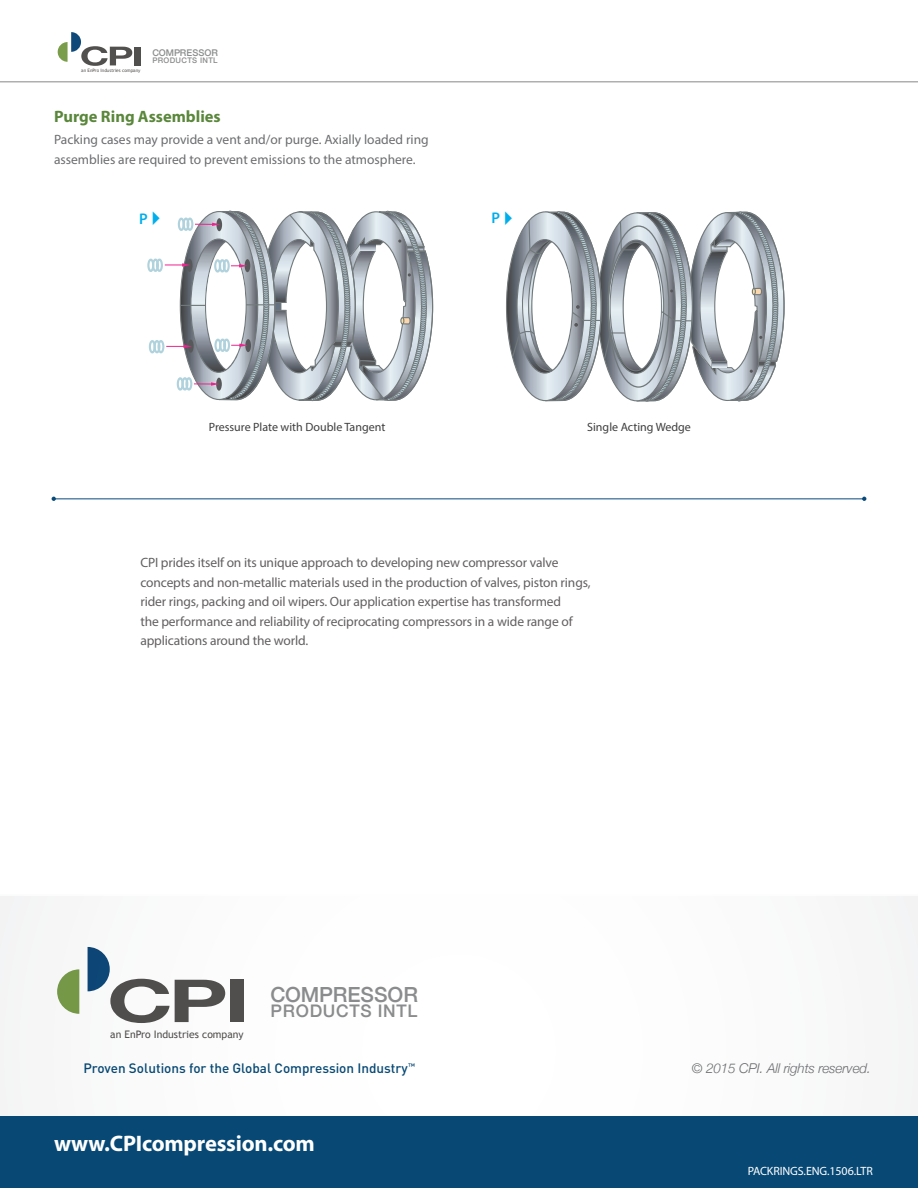
<style>
.page{position:relative;width:918px;height:1188px;background:#fff}
.page>*{position:absolute;margin:0;border:0;box-sizing:border-box;transform-origin:0 0}
.t1{font:700 22.5px "Myriad Pro";letter-spacing:-.01em;color:#fff}
.t2{font:500 20.85px "Helvetica Neue";color:#8b8c8d}
.t3{font:500 17.4px "Helvetica Neue";letter-spacing:.04em;color:#8b8c8d}
.t4{font:700 16.5px "Myriad Pro";color:#5a873b}
.t5{font:600 15.45px "Myriad Pro";color:#00aeec}
.t6{font:13.5px/19.5px "Myriad Pro";letter-spacing:-.01em;color:#625f60}
.t7{font:13.5px/19.5px "Myriad Pro";color:#6c6d70}
.t8{font:500 13.5px "DIN";color:#074975}
.t9{font:italic 300 13.5px "Helvetica Neue";letter-spacing:-.01em;color:#6c6d70}
.t10{font:12px "Myriad Pro";color:#3e3e3f}
.t11{font:12px "Myriad Pro";letter-spacing:-.01em;color:#fff}
.t12{font:10.35px "Trebuchet MS";color:#52504e}
.t13{font:500 9.3px "Helvetica Neue";color:#8b8c8d}
.t14{font:500 7.8px "DIN";color:#074975}
.t15{font:500 7.65px "Helvetica Neue";letter-spacing:.04em;color:#8b8c8d}
.t16{font:4.65px "Trebuchet MS";color:#52504e}
</style>
<div class="page">
<svg style="left:0;top:896px;width:918px;height:221px"></svg>
<hr style="left:0;top:81px;width:918px;height:2px;background:#b0afaf">
<svg style="left:58px;top:32px;width:74px;height:34px"></svg>
<div style="left:134px;top:47px;width:6px;height:18px;background:#52504e"></div>
<div style="left:147px;top:259px;width:7px;height:13px;border:2px solid #b0d2dd;border-radius:50%"></div>
<div style="left:152px;top:259px;width:7px;height:13px;border:2px solid #b0d2dd;border-radius:50%"></div>
<div style="left:156px;top:259px;width:7px;height:13px;border:2px solid #b0d2dd;border-radius:50%"></div>
<div style="left:149px;top:340px;width:7px;height:13px;border:2px solid #b0d2dd;border-radius:50%"></div>
<div style="left:153px;top:340px;width:7px;height:13px;border:2px solid #b0d2dd;border-radius:50%"></div>
<div style="left:157px;top:340px;width:7px;height:13px;border:2px solid #b0d2dd;border-radius:50%"></div>
<svg style="left:165px;top:210px;width:269px;height:191px"></svg>
<svg style="left:507px;top:211px;width:278px;height:191px"></svg>
<svg style="left:57px;top:969px;width:22px;height:45px"></svg>
<svg style="left:88px;top:947px;width:137px;height:76px"></svg>
<div style="left:230px;top:980px;width:13px;height:42px;background:#52504e"></div>
<div style="left:0;top:1117px;width:918px;height:71px;background:#074874"></div>
<hr style="left:54px;top:499px;width:810px;height:1px;background:#094a7b">
<svg style="left:52px;top:497px;width:4px;height:4px"></svg>
<svg style="left:862px;top:497px;width:4px;height:4px"></svg>
<p class="t13" style="left:152px;top:46px;width:67px">COMPRESSOR</p>
<p class="t15" style="left:152px;top:54px;width:67px">PRODUCTS INTL</p>
<p class="t16" style="left:81px;top:68px;width:61px">an EnPro Industries company</p>
<p class="t4" style="left:54px;top:105px;width:168px">Purge Ring Assemblies</p>
<p class="t7" style="left:54px;top:130px;width:376px">Packing cases may provide a vent and/or purge. Axially loaded ring assemblies are required to prevent emissions to the atmosphere.</p>
<p class="t5" style="left:139px;top:209px;width:29px">P✔</p>
<p class="t5" style="left:492px;top:208px;width:29px">P✔</p>
<p class="t10" style="left:209px;top:420px;width:178px">Pressure Plate with Double Tangent</p>
<p class="t10" style="left:587px;top:420px;width:105px">Single Acting Wedge</p>
<p class="t6" style="left:140px;top:553px;width:452px">CPI prides itself on its unique approach to developing new compressor valve concepts and non-metallic materials used in the production of valves, piston rings, rider rings, packing and oil wipers. Our application expertise has transformed<br>the performance and reliability of reciprocating compressors in a wide range of applications around the world.</p>
<p class="t12" style="left:110px;top:1028px;width:135px">an EnPro Industries company</p>
<h2 class="t2" style="left:271px;top:978px;width:149px">COMPRESSOR</h2>
<p class="t3" style="left:271px;top:997px;width:148px">PRODUCTS INTL</p>
<p class="t14" style="left:408px;top:1061px;width:8px">™</p>
<p class="t8" style="left:83px;top:1060px;width:326px">Proven Solutions for the Global Compression Industry</p>
<h1 class="t1" style="left:54px;top:1129px;width:262px">www.CPIcompression.com</h1>
<p class="t9" style="left:692px;top:1057px;width:181px">© 2015 CPI. All rights reserved.</p>
<p class="t11" style="left:748px;top:1163px;width:127px">PACKRINGS.ENG.1506.LTR</p>
</div>
